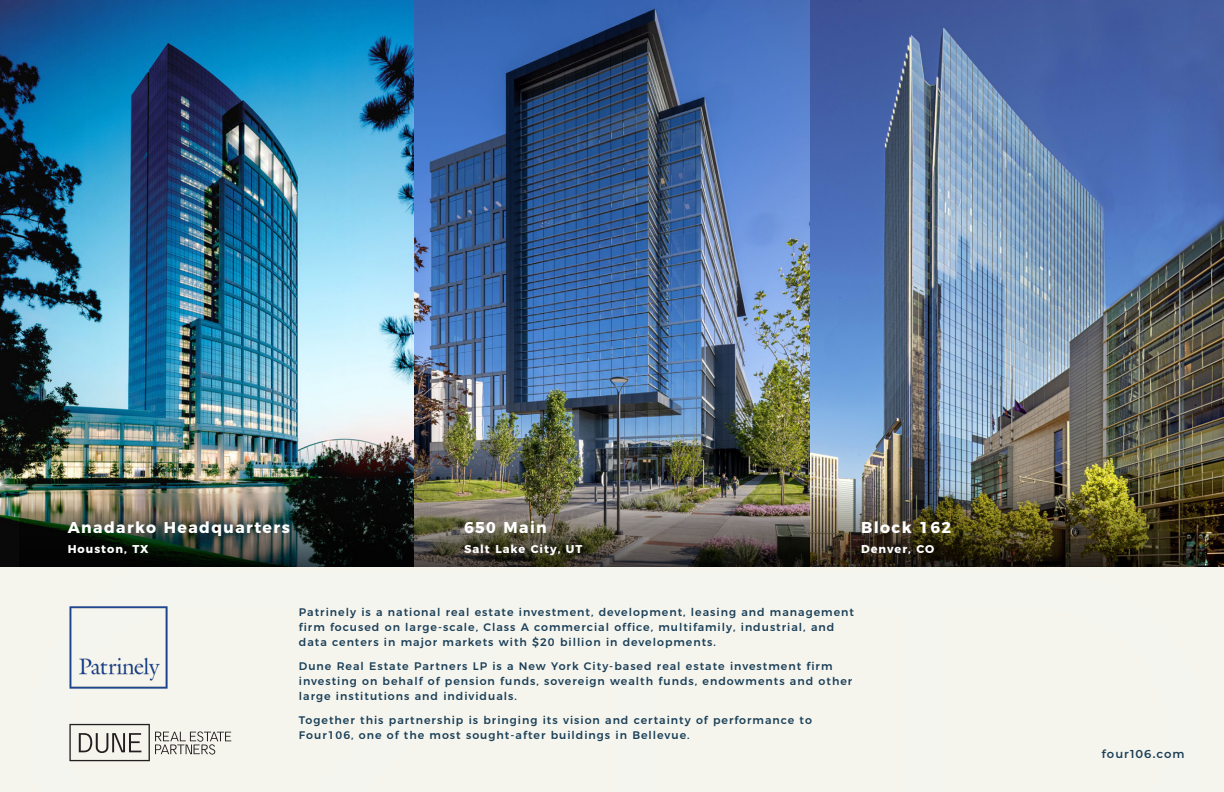
<style>
.page{position:relative;width:1224px;height:792px;background:#fff}
.page>*{position:absolute;margin:0;border:0;box-sizing:border-box;transform-origin:0 0}
.t1{font:700 15.7px "Montserrat";letter-spacing:.09em;color:#fff}
.Dapper_-_Body_Copy_01{font:600 11.5px "Montserrat";letter-spacing:.09em;color:#1b3f57}
.t2{font:700 11.3px "Montserrat";letter-spacing:.09em;color:#fff}
.Dapper_-_Body_Copy_01-2{font:500 11px/15px "Montserrat";letter-spacing:.09em;color:#1b3f57}
</style>
<div class="page">
<div style="left:0;top:436px;width:1224px;height:356px;background:#f5f5ee"></div>
<img style="left:0;top:1px;width:1223px;height:565px">
<img style="left:19px;top:471px;width:1186px;height:95px">
<svg style="left:69px;top:724px;width:162px;height:37px"></svg>
<img style="left:69px;top:606px;width:99px;height:83px">
<p class="t1" style="left:68px;top:514px;width:224px">Anadarko Headquarters</p>
<p class="t2" style="left:68px;top:539px;width:83px">Houston, TX</p>
<p class="t1" style="left:464px;top:514px;width:84px">650 Main</p>
<p class="t2" style="left:464px;top:539px;width:120px">Salt Lake City, UT</p>
<p class="t1" style="left:861px;top:514px;width:92px">Block 162</p>
<p class="t2" style="left:861px;top:539px;width:75px">Denver, CO</p>
<p class="Dapper_-_Body_Copy_01-2" style="left:299px;top:604px;width:557px">Patrinely is a national real estate investment, development, leasing and management firm focused on large-scale, Class A commercial office, multifamily, industrial, and data centers in major markets with $20 billion in developments.</p>
<p class="Dapper_-_Body_Copy_01-2" style="left:299px;top:658px;width:555px">Dune Real Estate Partners LP is a New York City-based real estate investment firm investing on behalf of pension funds, sovereign wealth funds, endowments and other large institutions and individuals.</p>
<p class="Dapper_-_Body_Copy_01-2" style="left:299px;top:712px;width:515px">Together this partnership is bringing its vision and certainty of performance to<br>Four106, one of the most sought-after buildings in Bellevue.</p>
<p class="Dapper_-_Body_Copy_01" style="left:1102px;top:746px;width:84px">four106.com</p>
</div>
